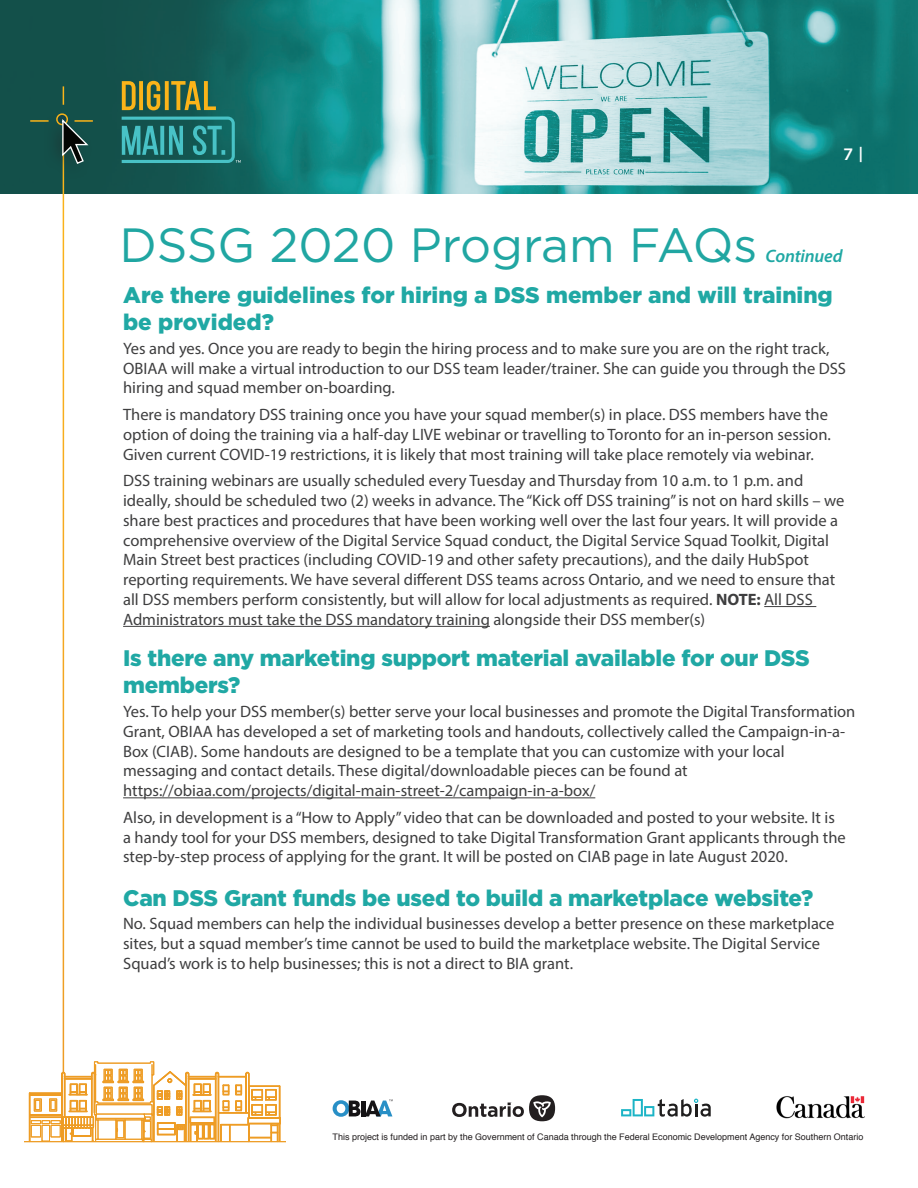
<style>
.page{position:relative;width:918px;height:1188px;background:#fff}
.page>*{position:absolute;margin:0;border:0;box-sizing:border-box;transform-origin:0 0}
.t1{font:48px "Gotham";color:#20a6a2}
.t2{font:900 22.5px/27px "Gotham";letter-spacing:-.01em;color:#20a8a4}
.t3{font:italic 600 18px "Myriad Pro";letter-spacing:-.01em;color:#20a8a4}
.t4{font:16.5px/19.8px "Myriad Pro";color:#3e3e3f}
.t5{font:500 16.5px "Gotham";color:#fff}
.t6{font:9px "Helvetica";color:#231f20}
.s1{font-weight:700}
</style>
<div class="page">
<img style="left:0;top:0;width:918px;height:194px">
<svg style="left:30px;top:120px;width:13px;height:2px"></svg>
<svg style="left:63px;top:86px;width:1px;height:19px"></svg>
<hr style="left:63px;top:138px;width:1px;height:935px;background:#fff">
<div style="left:43px;top:112px;width:51px;height:69px;background:#231f20;opacity:.35"></div>
<svg style="left:62px;top:117px;width:31px;height:48px"></svg>
<svg style="left:452px;top:1103px;width:72px;height:14px"></svg>
<div style="left:529px;top:1095px;width:26px;height:26px;background:#231f20;border-radius:50%"></div>
<svg style="left:533px;top:1101px;width:18px;height:16px"></svg>
<svg style="left:621px;top:1099px;width:90px;height:18px"></svg>
<svg style="left:333px;top:1099px;width:60px;height:18px"></svg>
<img style="left:776px;top:1096px;width:89px;height:23px">
<svg style="left:122px;top:81px;width:15px;height:29px"></svg>
<svg style="left:139px;top:81px;width:4px;height:29px"></svg>
<svg style="left:147px;top:81px;width:13px;height:30px"></svg>
<svg style="left:165px;top:81px;width:4px;height:29px"></svg>
<svg style="left:171px;top:81px;width:45px;height:29px"></svg>
<svg style="left:122px;top:117px;width:119px;height:46px;background:#278280"></svg>
<svg style="left:29px;top:1061px;width:252px;height:80px"></svg>
<hr style="left:25px;top:1141px;width:260px;height:1px;background:#ee9c24">
<hr style="left:764px;top:606px;width:52px;height:1px;background:#3e3e3f">
<hr style="left:123px;top:626px;width:367px;height:1px;background:#3e3e3f">
<hr style="left:123px;top:797px;width:472px;height:1px;background:#3e3e3f">
<p class="t5" style="left:843px;top:144px;width:22px">7 |</p>
<p class="t1" style="left:120px;top:214px;width:639px">DSSG 2020 Program FAQs</p>
<p class="t3" style="left:766px;top:244px;width:78px">Continued</p>
<p class="t2" style="left:123px;top:282px;width:711px">Are there guidelines for hiring a DSS member and will training be provided?</p>
<p class="t4" style="left:123px;top:338px;width:724px">Yes and yes. Once you are ready to begin the hiring process and to make sure you are on the right track,<br>OBIAA will make a virtual introduction to our DSS team leader/trainer. She can guide you through the DSS hiring and squad member on-boarding.</p>
<p class="t4" style="left:123px;top:404px;width:709px">There is mandatory DSS training once you have your squad member(s) in place. DSS members have the option of doing the training via a half-day LIVE webinar or travelling to Toronto for an in-person session.<br>Given current COVID-19 restrictions, it is likely that most training will take place remotely via webinar.</p>
<p class="t4" style="left:123px;top:470px;width:723px">DSS training webinars are usually scheduled every Tuesday and Thursday from 10 a.m. to 1 p.m. and ideally, should be scheduled two (2) weeks in advance. The “Kick off DSS training” is not on hard skills – we share best practices and procedures that have been working well over the last four years. It will provide a comprehensive overview of the Digital Service Squad conduct, the Digital Service Squad Toolkit, Digital Main Street best practices (including COVID-19 and other safety precautions), and the daily HubSpot reporting requirements. We have several different DSS teams across Ontario, and we need to ensure that all DSS members perform consistently, but will allow for local adjustments as required. <span class="s1">NOTE:</span> All DSS Administrators must take the DSS mandatory training alongside their DSS member(s)</p>
<p class="t2" style="left:123px;top:645px;width:688px">Is there any marketing support material available for our DSS members?</p>
<p class="t4" style="left:123px;top:701px;width:734px">Yes. To help your DSS member(s) better serve your local businesses and promote the Digital Transformation Grant, OBIAA has developed a set of marketing tools and handouts, collectively called the Campaign-in-a-Box (CIAB). Some handouts are designed to be a template that you can customize with your local messaging and contact details. These digital/downloadable pieces can be found at https://obiaa.com/projects/digital-main-street-2/campaign-in-a-box/</p>
<p class="t4" style="left:123px;top:807px;width:724px">Also, in development is a “How to Apply” video that can be downloaded and posted to your website. It is a handy tool for your DSS members, designed to take Digital Transformation Grant applicants through the step-by-step process of applying for the grant. It will be posted on CIAB page in late August 2020.</p>
<p class="t2" style="left:123px;top:884px;width:692px">Can DSS Grant funds be used to build a marketplace website?</p>
<p class="t4" style="left:123px;top:913px;width:713px">No. Squad members can help the individual businesses develop a better presence on these marketplace sites, but a squad member’s time cannot be used to build the marketplace website. The Digital Service<br>Squad’s work is to help businesses; this is not a direct to BIA grant.</p>
<p class="t6" style="left:333px;top:1130px;width:532px">This project is funded in part by the Government of Canada through the Federal Economic Development Agency for Southern Ontario</p>
</div>
